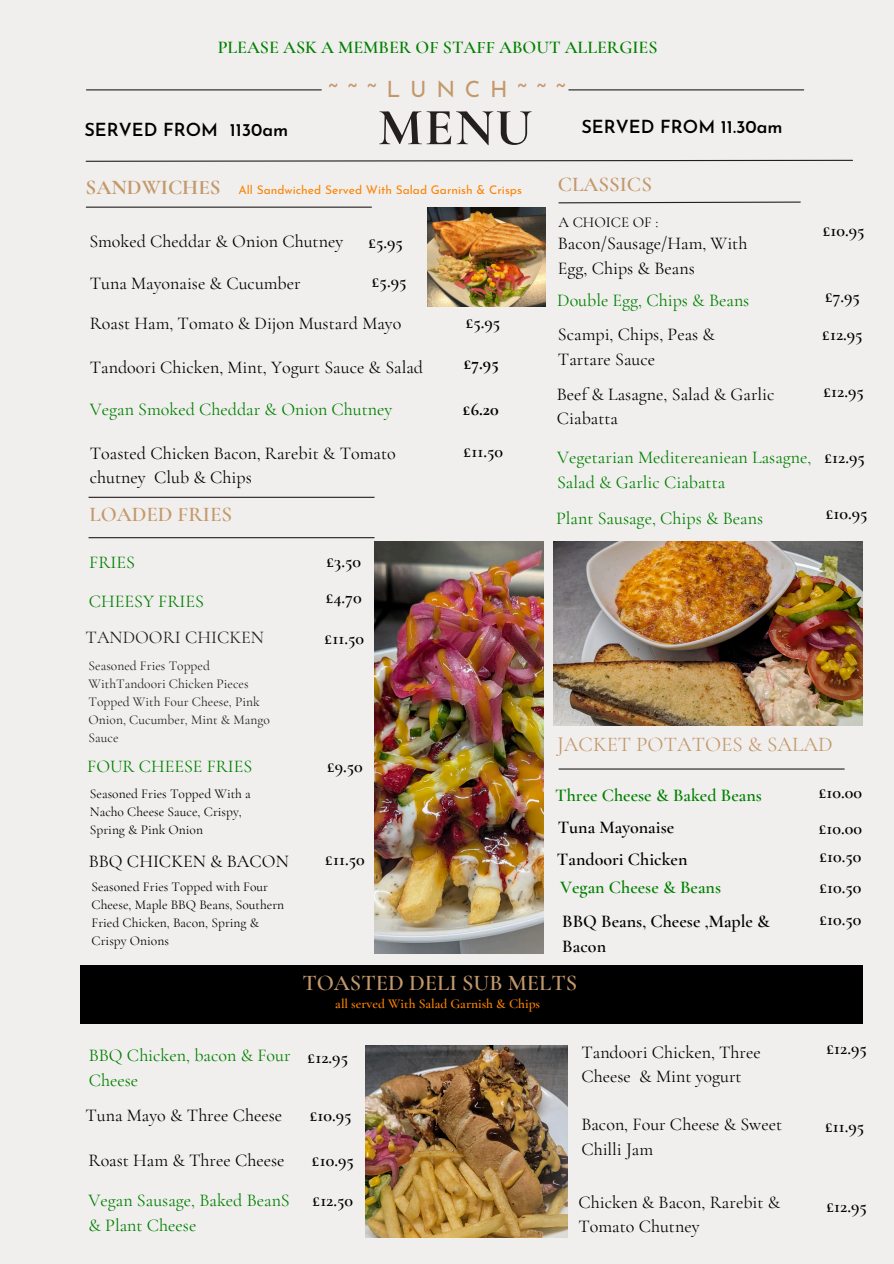
<style>
.page{position:relative;width:894px;height:1264px;background:#fff}
.page>*{position:absolute;margin:0;border:0;box-sizing:border-box;transform-origin:0 0}
.t1{font:700 52.5px "Cormorant Garamond";color:#231f20}
.t2{font:600 22.5px "Cormorant Garamond";color:#c3996b}
.t3{font:22.5px "Josefin Sans";letter-spacing:.43em;color:#c3996b}
.t4{font:21px "Cormorant Garamond";color:#c3996b}
.t5{font:600 21px "Cormorant Garamond";color:#c3996b}
.t6{font:700 21px "Cormorant Garamond";color:#c3996b}
.t7{font:18px/24.8px "Cormorant Garamond";color:#000}
.t8{font:18px/24.8px "Cormorant Garamond";color:#008000}
.t9{font:600 18px/24.8px "Cormorant Garamond";color:#000}
.t10{font:600 18px "Cormorant Garamond";color:#008000}
.t11{font:600 18px "Josefin Sans";color:#000}
.t12{font:18px "Cormorant Garamond";color:#231f20}
.t13{font:700 18px "Cormorant Garamond";color:#000}
.t14{font:15px "Cormorant Garamond";color:#000}
.t15{font:13.5px/18px "Cormorant Garamond";color:#000}
.t16{font:13.5px/18px "Cormorant Garamond";color:#231f20}
.t17{font:600 13.5px "Cormorant Garamond";color:#fd8200}
.t18{font:12px "Josefin Sans";color:#fd8200}
</style>
<div class="page">
<div style="left:0;top:0;width:893px;height:1263px;background:#f1efee"></div>
<hr style="left:86px;top:89px;width:235px;height:1px;background:#231f20">
<hr style="left:568px;top:89px;width:235px;height:1px;background:#231f20">
<svg style="left:85px;top:159px;width:768px;height:3px"></svg>
<div style="left:80px;top:964px;width:782px;height:59px;background:#000"></div>
<img style="left:427px;top:208px;width:118px;height:99px">
<hr style="left:86px;top:207px;width:286px;height:1px;background:#231f20">
<svg style="left:558px;top:201px;width:243px;height:3px"></svg>
<hr style="left:558px;top:768px;width:286px;height:1px;background:#231f20">
<hr style="left:88px;top:537px;width:286px;height:1px;background:#231f20">
<hr style="left:88px;top:497px;width:286px;height:1px;background:#231f20">
<img style="left:553px;top:541px;width:309px;height:184px">
<img style="left:365px;top:1045px;width:203px;height:191px">
<img style="left:374px;top:541px;width:169px;height:412px">
<h4 class="t10" style="left:217px;top:36px;width:441px">PLEASE ASK A MEMBER OF STAFF ABOUT ALLERGIES</h4>
<p class="t3" style="left:328px;top:80px;width:239px">~~~LUNCH~~~</p>
<h2 class="t1" style="left:378px;top:96px;width:156px">MENU</h2>
<p class="t11" style="left:84px;top:122px;width:205px">SERVED FROM 1130am</p>
<h2 class="t11" style="left:581px;top:120px;width:203px">SERVED FROM 11.30am</h2>
<p class="t6" style="left:86px;top:174px;width:137px">SANDWICHES</p>
<p class="t18" style="left:238px;top:185px;width:285px">All Sandwiched Served With Salad Garnish &amp; Crisps</p>
<h3 class="t7" style="left:89px;top:228px;width:255px">Smoked Cheddar &amp; Onion Chutney</h3>
<h4 class="t7" style="left:90px;top:271px;width:212px">Tuna Mayonaise &amp; Cucumber</h4>
<p class="t9" style="left:368px;top:229px;width:36px">£5.95</p>
<h4 class="t9" style="left:372px;top:269px;width:36px">£5.95</h4>
<p class="t7" style="left:90px;top:311px;width:313px">Roast Ham, Tomato &amp; Dijon Mustard Mayo</p>
<h1 class="t7" style="left:90px;top:355px;width:335px">Tandoori Chicken, Mint, Yogurt Sauce &amp; Salad</h1>
<h6 class="t8" style="left:90px;top:397px;width:304px">Vegan Smoked Cheddar &amp; Onion Chutney</h6>
<p class="t9" style="left:465px;top:310px;width:36px">£5.95</p>
<h6 class="t13" style="left:463px;top:353px;width:36px">£7.95</h6>
<p class="t13" style="left:463px;top:399px;width:37px">£6.20</p>
<h4 class="t7" style="left:90px;top:440px;width:307px">Toasted Chicken Bacon, Rarebit &amp; Tomato chutney Club &amp; Chips</h4>
<p class="t9" style="left:463px;top:438px;width:41px">£11.50</p>
<h4 class="t5" style="left:89px;top:501px;width:144px">LOADED FRIES</h4>
<p class="t8" style="left:89px;top:550px;width:47px">FRIES</p>
<h4 class="t8" style="left:89px;top:589px;width:117px">CHEESY FRIES</h4>
<p class="t12" style="left:86px;top:626px;width:180px">TANDOORI CHICKEN</p>
<p class="t16" style="left:88px;top:656px;width:183px">Seasoned Fries Topped<br>WithTandoori Chicken Pieces<br>Topped With Four Cheese, Pink<br>Onion, Cucumber, Mint &amp; Mango<br>Sauce</p>
<h4 class="t8" style="left:87px;top:754px;width:167px">FOUR CHEESE FRIES</h4>
<p class="t15" style="left:90px;top:784px;width:162px">Seasoned Fries Topped With a<br>Nacho Cheese Sauce, Crispy,<br>Spring &amp; Pink Onion</p>
<h6 class="t7" style="left:89px;top:849px;width:201px">BBQ CHICKEN &amp; BACON</h6>
<h4 class="t15" style="left:91px;top:878px;width:194px">Seasoned Fries Topped with Four<br>Cheese, Maple BBQ Beans, Southern<br>Fried Chicken, Bacon, Spring &amp;<br>Crispy Onions</h4>
<h4 class="t9" style="left:326px;top:548px;width:36px">£3.50</h4>
<h4 class="t9" style="left:326px;top:584px;width:37px;rotate:1deg">£4.70</h4>
<p class="t9" style="left:324px;top:626px;width:41px">£11.50</p>
<p class="t9" style="left:327px;top:754px;width:37px">£9.50</p>
<h4 class="t9" style="left:325px;top:846px;width:41px">£11.50</h4>
<p class="t5" style="left:557px;top:171px;width:95px">CLASSICS</p>
<h4 class="t14" style="left:558px;top:213px;width:101px">A CHOICE OF :</h4>
<p class="t7" style="left:557px;top:231px;width:191px">Bacon/Sausage/Ham, With<br>Egg, Chips &amp; Beans</p>
<p class="t8" style="left:557px;top:288px;width:194px">Double Egg, Chips &amp; Beans</p>
<p class="t7" style="left:557px;top:322px;width:159px">Scampi, Chips, Peas &amp;<br>Tartare Sauce</p>
<h4 class="t7" style="left:556px;top:381px;width:219px">Beef &amp; Lasagne, Salad &amp; Garlic<br>Ciabatta</h4>
<h5 class="t8" style="left:557px;top:445px;width:256px">Vegetarian Meditereaniean Lasagne,<br>Salad &amp; Garlic Ciabatta</h5>
<h4 class="t8" style="left:556px;top:506px;width:208px">Plant Sausage, Chips &amp; Beans</h4>
<h5 class="t9" style="left:822px;top:218px;width:43px">£10.95</h5>
<h5 class="t9" style="left:824px;top:284px;width:36px">£7.95</h5>
<h4 class="t9" style="left:822px;top:322px;width:42px">£12.95</h4>
<p class="t9" style="left:823px;top:379px;width:42px">£12.95</p>
<h3 class="t9" style="left:824px;top:445px;width:42px">£12.95</h3>
<h4 class="t9" style="left:825px;top:500px;width:43px">£10.95</h4>
<h6 class="t4" style="left:557px;top:731px;width:277px">JACKET POTATOES &amp; SALAD</h6>
<h4 class="t10" style="left:555px;top:784px;width:208px">Three Cheese &amp; Baked Beans</h4>
<h5 class="t9" style="left:557px;top:814px;width:118px">Tuna Mayonaise</h5>
<h6 class="t9" style="left:556px;top:846px;width:132px">Tandoori Chicken</h6>
<h4 class="t10" style="left:560px;top:876px;width:162px">Vegan Cheese &amp; Beans</h4>
<p class="t9" style="left:562px;top:908px;width:209px">BBQ Beans, Cheese ,Maple &amp;<br>Bacon</p>
<h6 class="t9" style="left:818px;top:779px;width:45px">£10.00</h6>
<h2 class="t9" style="left:818px;top:815px;width:45px">£10.00</h2>
<p class="t9" style="left:819px;top:843px;width:43px">£10.50</p>
<p class="t9" style="left:819px;top:874px;width:43px">£10.50</p>
<p class="t9" style="left:819px;top:907px;width:43px">£10.50</p>
<p class="t2" style="left:302px;top:969px;width:276px">TOASTED DELI SUB MELTS</p>
<p class="t8" style="left:89px;top:1042px;width:203px">BBQ Chicken, bacon &amp; Four<br>Cheese</p>
<h4 class="t7" style="left:85px;top:1103px;width:198px">Tuna Mayo &amp; Three Cheese</h4>
<h4 class="t7" style="left:88px;top:1147px;width:197px">Roast Ham &amp; Three Cheese</h4>
<h4 class="t17" style="left:335px;top:995px;width:206px">all served With Salad Garnish &amp; Chips</h4>
<p class="t9" style="left:307px;top:1044px;width:42px">£12.95</p>
<h4 class="t9" style="left:310px;top:1103px;width:43px">£10.95</h4>
<h4 class="t9" style="left:312px;top:1147px;width:43px">£10.95</h4>
<p class="t7" style="left:581px;top:1039px;width:181px">Tandoori Chicken, Three<br>Cheese &amp; Mint yogurt</p>
<p class="t7" style="left:581px;top:1112px;width:202px">Bacon, Four Cheese &amp; Sweet<br>Chilli Jam</p>
<p class="t9" style="left:826px;top:1036px;width:42px">£12.95</p>
<h6 class="t9" style="left:824px;top:1113px;width:41px">£11.95</h6>
<h5 class="t8" style="left:88px;top:1188px;width:203px">Vegan Sausage, Baked BeanS &amp; Plant Cheese</h5>
<p class="t7" style="left:578px;top:1189px;width:203px">Chicken &amp; Bacon, Rarebit &amp;<br>Tomato Chutney</p>
<h4 class="t9" style="left:826px;top:1193px;width:42px">£12.95</h4>
<h2 class="t9" style="left:312px;top:1188px;width:42px">£12.50</h2>
</div>
